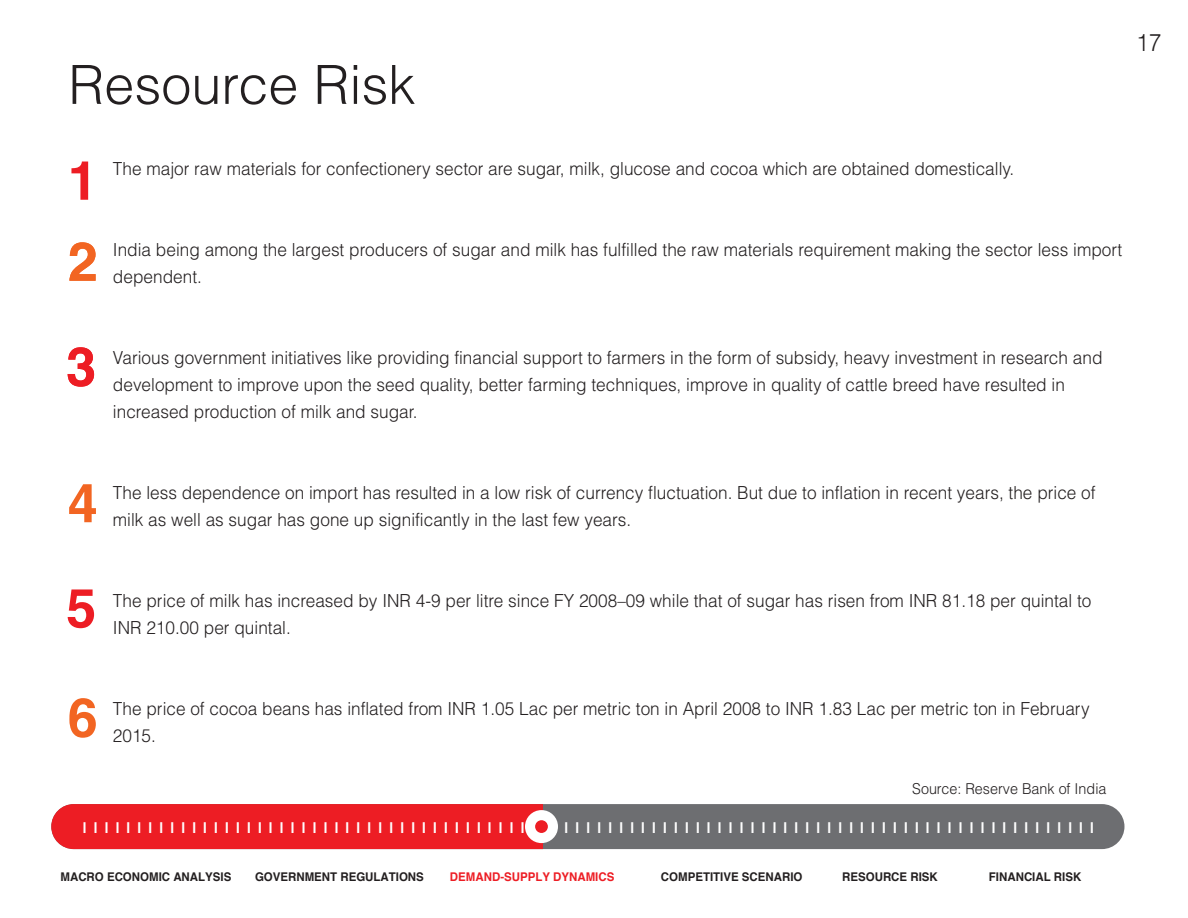
<style>
.page{position:relative;width:1188px;height:918px;background:#fff}
.page>*{position:absolute;margin:0;border:0;box-sizing:border-box;transform-origin:0 0}
.t1{font:300 54px "Helvetica";color:#231f20}
.t2{font:700 54px "Helvetica";color:#ed1d24}
.t3{font:700 54px "Helvetica";color:#f26522}
.t4{font:300 24px "Helvetica";color:#231f20;scale:.96 1}
.t5{font:300 18px/27px "Helvetica";color:#231f20;scale:.96 1}
.t6{font:700 15px "Helvetica";color:#fff}
.t7{font:300 15px "Helvetica";color:#231f20;scale:.96 1}
.t8{font:700 12px "Helvetica";color:#231f20;scale:.96 1}
.t9{font:700 12px "Helvetica";color:#ed1d24;scale:.96 1}
</style>
<div class="page">
<div style="left:51px;top:804px;width:1073px;height:45px;background:#6d6e71;border-radius:22px"></div>
<div style="left:51px;top:804px;width:492px;height:45px;background:#ed1d24"></div>
<div style="left:525px;top:810px;width:33px;height:33px;background:#fff;border-radius:50%"></div>
<div style="left:535px;top:820px;width:13px;height:13px;background:#ed1d24;border-radius:50%"></div>
<h1 class="t1" style="left:68px;top:51px;width:349px">Resource Risk</h1>
<h2 class="t4" style="left:1136px;top:27px;width:28px">17</h2>
<h1 class="t2" style="left:68px;top:147px;width:32px">1</h1>
<h1 class="t3" style="left:68px;top:228px;width:32px">2</h1>
<p class="t5" style="left:113px;top:155px;width:940px">The major raw materials for confectionery sector are sugar, milk, glucose and cocoa which are obtained domestically.</p>
<p class="t5" style="left:113px;top:236px;width:1053px">India being among the largest producers of sugar and milk has fulfilled the raw materials requirement making the sector less import dependent.</p>
<h1 class="t2" style="left:66px;top:333px;width:32px">3</h1>
<p class="t5" style="left:113px;top:344px;width:1032px">Various government initiatives like providing financial support to farmers in the form of subsidy, heavy investment in research and development to improve upon the seed quality, better farming techniques, improve in quality of cattle breed have resulted in increased production of milk and sugar.</p>
<h1 class="t3" style="left:68px;top:469px;width:32px">4</h1>
<p class="t5" style="left:113px;top:479px;width:1025px">The less dependence on import has resulted in a low risk of currency fluctuation. But due to inflation in recent years, the price of milk as well as sugar has gone up significantly in the last few years.</p>
<h1 class="t2" style="left:66px;top:574px;width:32px">5</h1>
<p class="t5" style="left:113px;top:587px;width:1021px">The price of milk has increased by INR 4-9 per litre since FY 2008–09 while that of sugar has risen from INR 81.18 per quintal to<br>INR 210.00 per quintal.</p>
<h1 class="t3" style="left:68px;top:684px;width:32px">6</h1>
<p class="t5" style="left:113px;top:695px;width:1019px">The price of cocoa beans has inflated from INR 1.05 Lac per metric ton in April 2008 to INR 1.83 Lac per metric ton in February<br>2015.</p>
<p class="t7" style="left:912px;top:779px;width:204px">Source: Reserve Bank of India</p>
<p class="t6" style="left:83px;top:818px;width:1013px">|||||||||||||||||||||||||||||||||||||||||||||||||||||||||||||||||||||||||||||||||||||||||||||</p>
<p class="t8" style="left:61px;top:870px;width:179px">MACRO ECONOMIC ANALYSIS</p>
<p class="t8" style="left:255px;top:870px;width:177px">GOVERNMENT REGULATIONS</p>
<p class="t9" style="left:450px;top:870px;width:173px">DEMAND-SUPPLY DYNAMICS</p>
<p class="t8" style="left:661px;top:870px;width:149px">COMPETITIVE SCENARIO</p>
<p class="t8" style="left:842px;top:870px;width:101px">RESOURCE RISK</p>
<p class="t8" style="left:989px;top:870px;width:98px">FINANCIAL RISK</p>
</div>
